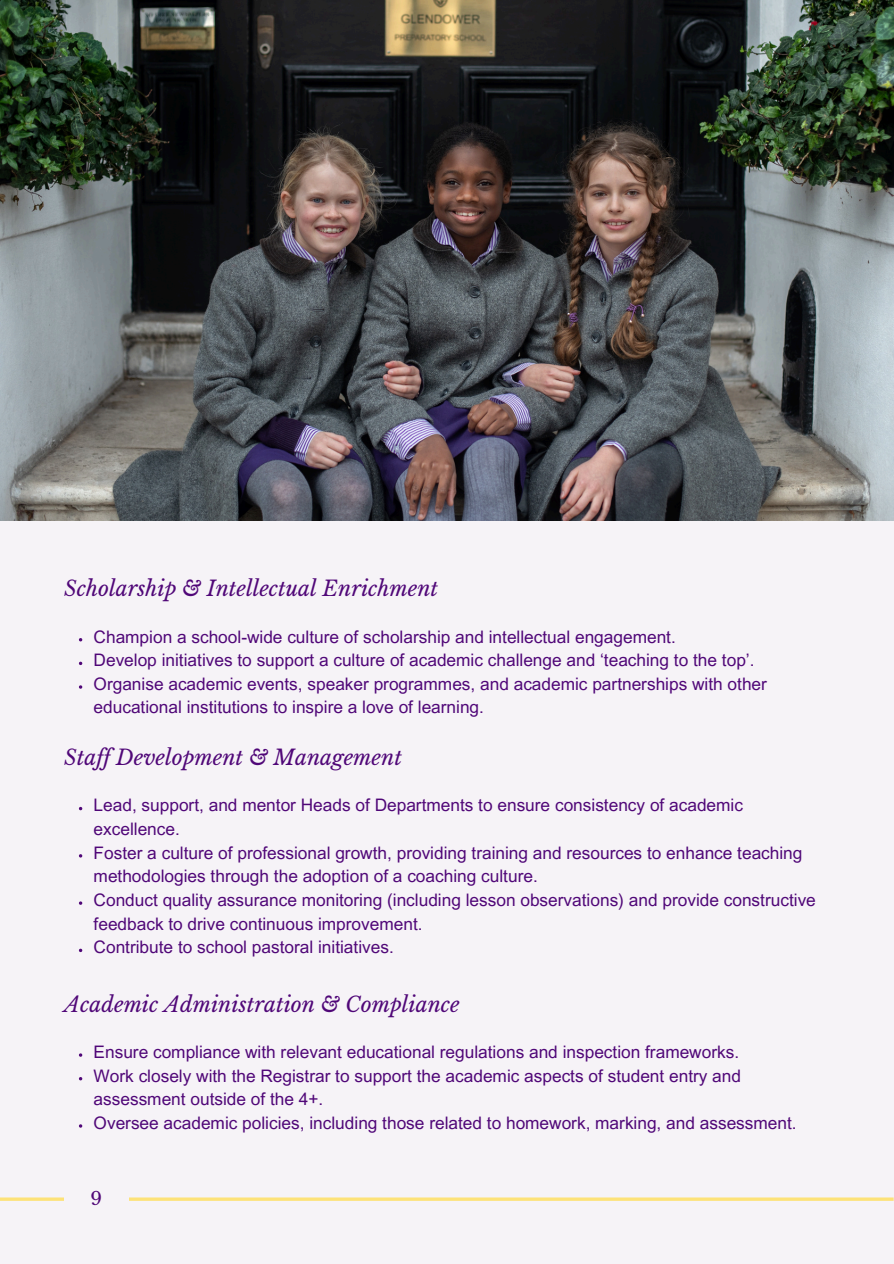
<style>
.page{position:relative;width:894px;height:1264px;background:#fff}
.page>*{position:absolute;margin:0;border:0;box-sizing:border-box;transform-origin:0 0}
.t1{font:italic 21px "Libre Baskerville";color:#500778}
.t2{font:18px "Libre Baskerville";color:#500778}
.t3{font:17.25px/23.7px "Arial MT Pro";color:#500778}
</style>
<div class="page">
<div style="left:0;top:0;width:893px;height:1263px;background:#f6f3f7"></div>
<img style="left:0;top:0;width:893px;height:521px">
<hr style="left:0;top:1197px;width:893px;height:3px;background:#ffde59">
<div style="left:64px;top:1166px;width:64px;height:65px;background:#f6f3f7"></div>
<h1 class="t1" style="left:64px;top:576px;width:375px">Scholarship &amp; Intellectual Enrichment</h1>
<p class="t3" style="left:94px;top:627px;width:583px">Champion a school-wide culture of scholarship and intellectual engagement.</p>
<p class="t3" style="left:94px;top:650px;width:662px">Develop initiatives to support a culture of academic challenge and ‘teaching to the top’.</p>
<p class="t3" style="left:94px;top:674px;width:674px">Organise academic events, speaker programmes, and academic partnerships with other educational institutions to inspire a love of learning.</p>
<h1 class="t1" style="left:64px;top:745px;width:339px">Staf Development &amp; Management</h1>
<p class="t3" style="left:94px;top:795px;width:650px">Lead, support, and mentor Heads of Departments to ensure consistency of academic excellence.</p>
<p class="t3" style="left:94px;top:843px;width:710px">Foster a culture of professional growth, providing training and resources to enhance teaching methodologies through the adoption of a coaching culture.</p>
<p class="t3" style="left:94px;top:890px;width:723px">Conduct quality assurance monitoring (including lesson observations) and provide constructive feedback to drive continuous improvement.</p>
<p class="t3" style="left:94px;top:937px;width:301px">Contribute to school pastoral initiatives.</p>
<h1 class="t1" style="left:64px;top:991px;width:397px">Academic Administration &amp; Compliance</h1>
<p class="t3" style="left:94px;top:1042px;width:647px">Ensure compliance with relevant educational regulations and inspection frameworks.</p>
<p class="t3" style="left:94px;top:1065px;width:648px">Work closely with the Registrar to support the academic aspects of student entry and assessment outside of the 4+.</p>
<p class="t3" style="left:94px;top:1113px;width:704px">Oversee academic policies, including those related to homework, marking, and assessment.</p>
<p class="t2" style="left:91px;top:1187px;width:13px">9</p>
</div>
